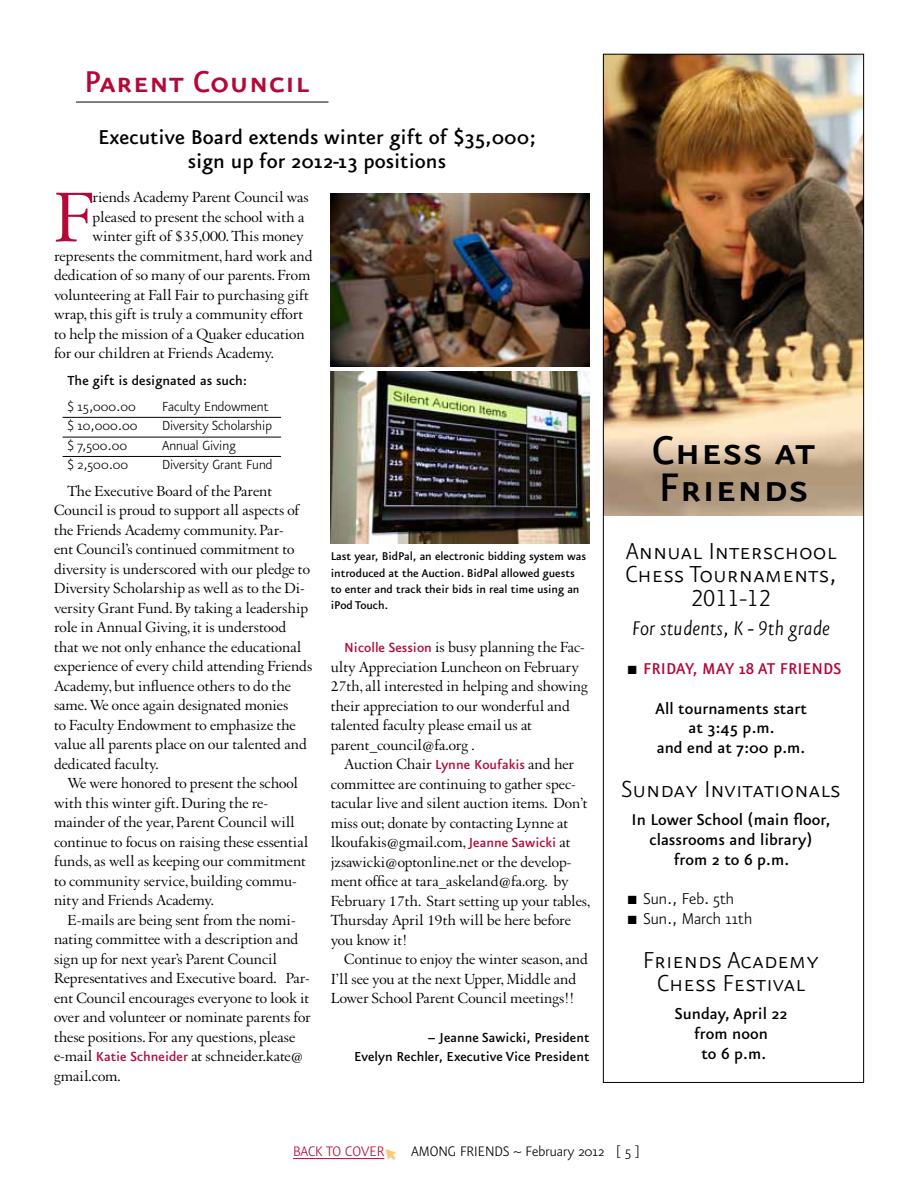
<style>
.page{position:relative;width:918px;height:1188px;background:#fff}
.page>*{position:absolute;margin:0;border:0;box-sizing:border-box;transform-origin:0 0}
.t1{font:75.75px "Augereau";color:#b30838}
.t2{font:47.7px/36.8px "Eureka Sans Medium Caps";color:#000}
.t3{font:36px "Eureka Sans Medium Caps";color:#b30838}
.t4{font:27.6px/23.7px "Eureka Sans Light Caps";color:#000;text-align:center}
.t5{font:500 24px/24px "Eureka Sans";color:#000;text-align:center}
.t6{font:italic 300 23.7px "Eureka Sans";color:#000}
.t7{font:500 18.75px/19.8px "Eureka Sans";color:#000;text-align:center}
.t8{font:300 18.75px "Eureka Sans";color:#000}
.t9{font:500 18.75px "Eureka Sans";color:#b30838}
.t10{font:300 16.5px "Eureka Sans";color:#000}
.t11{font:300 16.5px "Eureka Sans";color:#b30838}
.t12{font:15.75px/19.5px "Augereau";color:#000}
.t13{font:300 15.75px "Eureka Sans";color:#000}
.t14{font:500 15.75px "Eureka Sans";color:#000}
.t15{font:500 15.6px/19.5px "Eureka Sans";color:#000;text-align:right}
.t16{font:500 13.5px/16.2px "Eureka Sans";letter-spacing:-.005em;color:#000}
.s1{font-family:"Eureka Sans";font-weight:500;color:#b30838}
.s2{color:#000}
</style>
<div class="page">
<hr style="left:293px;top:1158px;width:91px;height:1px;background:#b30838">
<img style="left:605px;top:56px;width:257px;height:459px">
<hr style="left:76px;top:102px;width:253px;height:1px;background:#000">
<hr style="left:63px;top:417px;width:218px;height:1px;background:#000">
<hr style="left:63px;top:437px;width:218px;height:1px;background:#000">
<hr style="left:63px;top:456px;width:218px;height:1px;background:#000">
<img style="left:331px;top:194px;width:259px;height:172px">
<img style="left:331px;top:372px;width:259px;height:172px">
<h3 class="t3" style="left:84px;top:64px;width:227px">Parent Council</h3>
<h3 class="t5" style="left:98px;top:126px;width:439px">Executive Board extends winter gift of $35,000; sign up for 2012-13 positions</h3>
<h1 class="t1" style="left:54px;top:172px;width:40px">F</h1>
<p class="t12" style="left:93px;top:188px;width:218px">riends Academy Parent Council was</p>
<p class="t12" style="left:93px;top:207px;width:213px">pleased to present the school with a</p>
<p class="t12" style="left:93px;top:227px;width:213px">winter gift of $35,000. This money</p>
<p class="t12" style="left:54px;top:246px;width:260px">represents the commitment, hard work and</p>
<p class="t12" style="left:54px;top:266px;width:258px">dedication of so many of our parents. From</p>
<p class="t12" style="left:54px;top:285px;width:256px">volunteering at Fall Fair to purchasing gift</p>
<p class="t12" style="left:54px;top:305px;width:251px">wrap, this gift is truly a community effort</p>
<p class="t12" style="left:54px;top:324px;width:252px">to help the mission of a Quaker education</p>
<p class="t12" style="left:54px;top:344px;width:221px">for our children at Friends Academy.</p>
<p class="t14" style="left:68px;top:372px;width:181px">The gift is designated as such:</p>
<p class="t13" style="left:68px;top:399px;width:70px">$ 15,000.00</p>
<p class="t13" style="left:162px;top:399px;width:108px">Faculty Endowment</p>
<p class="t13" style="left:68px;top:419px;width:72px">$ 10,000.00</p>
<p class="t13" style="left:162px;top:419px;width:111px">Diversity Scholarship</p>
<p class="t13" style="left:68px;top:438px;width:61px">$ 7,500.00</p>
<p class="t13" style="left:162px;top:438px;width:75px">Annual Giving</p>
<p class="t13" style="left:68px;top:458px;width:62px">$ 2,500.00</p>
<p class="t13" style="left:162px;top:458px;width:112px">Diversity Grant Fund</p>
<p class="t12" style="left:54px;top:481px;width:260px;text-indent:13px">The Executive Board of the Parent Council is proud to support all aspects of the Friends Academy community. Par-<br>ent Council’s continued commitment to diversity is underscored with our pledge to Diversity Scholarship as well as to the Di&shy;versity Grant Fund. By taking a leadership role in Annual Giving, it is understood that we not only enhance the educational experience of every child attending Friends Academy, but influence others to do the same. We once again designated monies<br>to Faculty Endowment to emphasize the value all parents place on our talented and dedicated faculty.</p>
<p class="t12" style="left:54px;top:773px;width:256px;text-indent:13px">We were honored to present the school with this winter gift. During the re&shy;mainder of the year, Parent Council will continue to focus on raising these essential funds, as well as keeping our commitment to community service, building commu&shy;nity and Friends Academy.</p>
<p class="t12" style="left:54px;top:910px;width:258px;text-indent:13px">E-mails are being sent from the nomi&shy;nating committee with a description and sign up for next year’s Parent Council Representatives and Executive board. Par&shy;ent Council encourages everyone to look it over and volunteer or nominate parents for these positions. For any questions, please e-mail <span class="s1">Katie Schneider</span> at schneider.kate@ gmail.com.</p>
<p class="t16" style="left:331px;top:549px;width:257px">Last year, BidPal, an electronic bidding system was introduced at the Auction. BidPal allowed guests to enter and track their bids in real time using an iPod Touch.</p>
<p class="t12" style="left:331px;top:637px;width:259px;text-indent:13px"><span class="s1">Nicolle Session</span> is busy planning the Fac&shy;ulty Appreciation Luncheon on February 27th, all interested in helping and showing their appreciation to our wonderful and talented faculty please email us at parent_council@fa.org .</p>
<p class="t12" style="left:331px;top:754px;width:261px;text-indent:13px">Auction Chair <span class="s1">Lynne Koufakis</span> and her committee are continuing to gather spec&shy;tacular live and silent auction items. Don’t miss out; donate by contacting Lynne at lkoufakis@gmail.com, <span class="s1">Jeanne Sawicki</span> at jzsawicki@optonline.net or the develop&shy;ment office at tara_askeland@fa.org. by February 17th. Start setting up your tables, Thursday April 19th will be here before you know it!</p>
<p class="t12" style="left:331px;top:949px;width:259px;text-indent:13px">Continue to enjoy the winter season, and<br>I’ll see you at the next Upper, Middle and<br>Lower School Parent Council meetings!!</p>
<p class="t15" style="left:354px;top:1028px;width:237px">– Jeanne Sawicki, President<br>Evelyn Rechler, Executive Vice President</p>
<h2 class="t2" style="left:651px;top:434px;width:166px">Chess at<br>Friends</h2>
<h3 class="t4" style="left:625px;top:540px;width:213px">Annual Interschool<br>Chess Tournaments,<br>2011-12</h3>
<h3 class="t6" style="left:632px;top:617px;width:199px">For students, K - 9th grade</h3>
<p class="t9" style="left:628px;top:660px;width:43px"><span class="s2">■</span> Friday</p>
<p class="t9" style="left:693px;top:660px;width:130px">, May 18 at Fri ends</p>
<p class="t7" style="left:655px;top:699px;width:153px">All tournaments start at 3:45 p.m.<br>and end at 7:00 p.m.</p>
<h3 class="t4" style="left:621px;top:778px;width:221px">Sunday Invitationals</h3>
<p class="t7" style="left:632px;top:811px;width:200px">In Lower School (main floor, classrooms and library) from 2 to 6 p.m.</p>
<p class="t8" style="left:628px;top:890px;width:108px">■ Sun., Feb. 5th</p>
<p class="t8" style="left:628px;top:910px;width:126px">■ Sun., March 11th</p>
<h3 class="t4" style="left:643px;top:949px;width:177px">Friends Academy<br>Chess Festival</h3>
<p class="t7" style="left:675px;top:1005px;width:115px">Sunday, April 22 from noon<br>to 6 p.m.</p>
<p class="t11" style="left:293px;top:1144px;width:9px">back</p>
<p class="t11" style="left:326px;top:1144px;width:52px">to cover</p>
<p class="t10" style="left:411px;top:1144px;width:230px">AMONG FRIENDS ~ February 2012 [ 5 ]</p>
</div>
